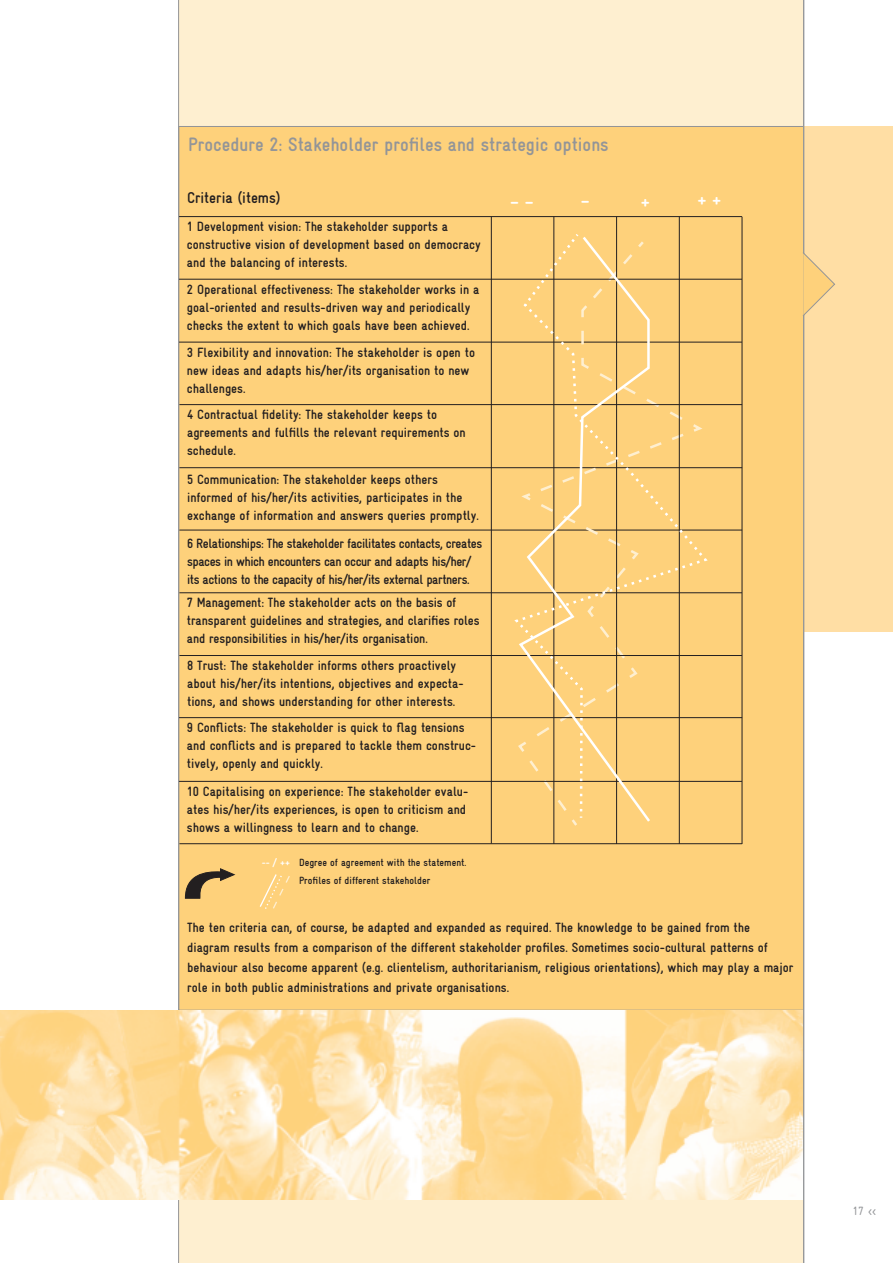
<style>
.page{position:relative;width:893px;height:1263px;background:#fff}
.page>*{position:absolute;margin:0;border:0;box-sizing:border-box;transform-origin:0 0}
.t1{font:700 condensed 19.5px "Gravur";color:#939598}
.t2{font:700 condensed 19.5px "Gravur";color:#fff}
.t3{font:700 condensed 15.75px "Gravur";color:#231f20}
.t4{font:700 condensed 13.5px/18px "Gravur";color:#231f20}
.t5{font:700 condensed 13.5px/18px "Gravur";letter-spacing:-.035em;color:#231f20}
.t6{font:condensed 12px "Gravur";color:#939598}
.t7{font:700 condensed 10.5px/18px "Gravur";color:#231f20;text-align:center}
.s1{color:#fff}
</style>
<div class="page">
<div style="left:179px;top:0;width:625px;height:1263px;background:#feefd0"></div>
<div style="left:179px;top:126px;width:624px;height:884px;background:#fed17b"></div>
<hr style="left:179px;top:342px;width:563px;height:1px;background:#231f20">
<hr style="left:179px;top:467px;width:563px;height:1px;background:#231f20">
<hr style="left:179px;top:530px;width:563px;height:1px;background:#231f20">
<hr style="left:179px;top:843px;width:563px;height:1px;background:#231f20">
<hr style="left:179px;top:216px;width:563px;height:1px;background:#231f20">
<hr style="left:179px;top:655px;width:563px;height:1px;background:#231f20">
<hr style="left:179px;top:592px;width:563px;height:1px;background:#231f20">
<svg style="left:259px;top:874px;width:31px;height:35px"></svg>
<hr style="left:179px;top:717px;width:563px;height:1px;background:#231f20">
<hr style="left:179px;top:404px;width:563px;height:1px;background:#231f20">
<hr style="left:554px;top:217px;width:1px;height:627px;background:#231f20">
<hr style="left:742px;top:217px;width:1px;height:627px;background:#231f20">
<hr style="left:679px;top:217px;width:1px;height:627px;background:#231f20">
<svg style="left:185px;top:868px;width:50px;height:31px"></svg>
<hr style="left:179px;top:279px;width:563px;height:1px;background:#231f20">
<hr style="left:179px;top:781px;width:563px;height:1px;background:#231f20">
<hr style="left:616px;top:217px;width:1px;height:627px;background:#231f20">
<hr style="left:178px;top:0;width:1px;height:1263px;background:#939598">
<img style="left:0;top:1010px;width:803px;height:190px">
<hr style="left:491px;top:217px;width:1px;height:626px;background:#231f20">
<div style="left:804px;top:126px;width:89px;height:505px;background:#ffdea4"></div>
<hr style="left:803px;top:0;width:1px;height:1263px;background:#939598">
<svg style="left:512px;top:231px;width:198px;height:589px"></svg>
<svg style="left:803px;top:252px;width:32px;height:64px"></svg>
<h1 class="t1" style="left:188px;top:134px;width:422px">Procedure 2: Stakeholder profiles and strategic options</h1>
<p class="t3" style="left:187px;top:188px;width:95px">Criteria (items)</p>
<p class="t4" style="left:187px;top:217px;width:295px">1 Development vision: The stakeholder supports a constructive vision of development based on democracy and the balancing of interests.</p>
<p class="t4" style="left:187px;top:280px;width:294px">2 Operational effectiveness: The stakeholder works in a goal-oriented and results-driven way and periodically checks the extent to which goals have been achieved.</p>
<p class="t4" style="left:187px;top:343px;width:290px">3 Flexibility and innovation: The stakeholder is open to new ideas and adapts his/her/its organisation to new challenges.</p>
<p class="t4" style="left:187px;top:406px;width:280px">4 Contractual fidelity: The stakeholder keeps to agreements and fulfills the relevant requirements on schedule.</p>
<p class="t4" style="left:187px;top:470px;width:293px">5 Communication: The stakeholder keeps others informed of his/her/its activities, participates in the exchange of information and answers queries promptly.</p>
<p class="t5" style="left:187px;top:534px;width:297px">6 Relationships: The stakeholder facilitates contacts, creates spaces in which encounters can occur and adapts his/her/ its actions to the capacity of his/her/its external partners.</p>
<p class="t4" style="left:187px;top:594px;width:294px">7 Management: The stakeholder acts on the basis of transparent guidelines and strategies, and clarifies roles and responsibilities in his/her/its organisation.</p>
<p class="t4" style="left:187px;top:656px;width:278px">8 Trust: The stakeholder informs others proactively about his/her/its intentions, objectives and expecta&shy;tions, and shows understanding for other interests.</p>
<p class="t4" style="left:187px;top:719px;width:291px">9 Conflicts: The stakeholder is quick to flag tensions and conflicts and is prepared to tackle them construc&shy;tively, openly and quickly.</p>
<p class="t4" style="left:187px;top:782px;width:283px">10 Capitalising on experience: The stakeholder evalu&shy;ates his/her/its experiences, is open to criticism and shows a willingness to learn and to change.</p>
<p class="t7" style="left:262px;top:854px;width:206px"><span class="s1">-- / ++</span> Degree of agreement with the statement.<br>Profiles of different stakeholder</p>
<p class="t7" style="left:186px;top:535px;width:63px">Thema und Ziel</p>
<h1 class="t2" style="left:510px;top:190px;width:25px">– –</h1>
<h1 class="t2" style="left:581px;top:190px;width:10px">–</h1>
<h1 class="t2" style="left:641px;top:190px;width:11px">+</h1>
<h1 class="t2" style="left:697px;top:189px;width:25px">+ +</h1>
<p class="t4" style="left:187px;top:917px;width:608px;line-height:20.2px">The ten criteria can, of course, be adapted and expanded as required. The knowledge to be gained from the diagram results from a comparison of the different stakeholder profiles. Sometimes socio-cultural patterns of behaviour also become apparent (e.g. clientelism, authoritarianism, religious orientations), which may play a major role in both public administrations and private organisations.</p>
<p class="t6" style="left:852px;top:1204px;width:25px">17 &lt;&lt;</p>
</div>
